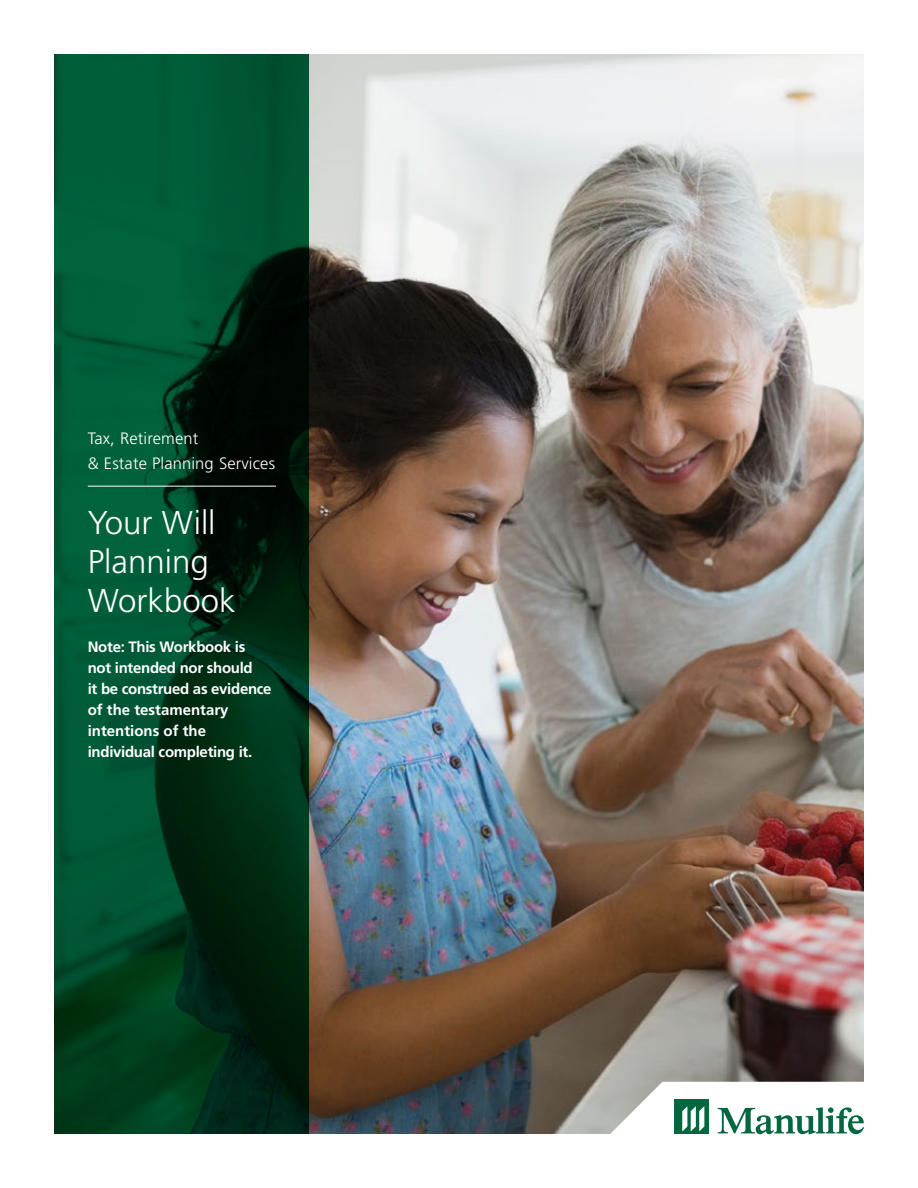
<style>
.page{position:relative;width:918px;height:1188px;background:#fff}
.page>*{position:absolute;margin:0;border:0;box-sizing:border-box;transform-origin:0 0}
.Head_-_Main_22{font:300 33px/39px "Frutiger LT Pro";color:#fff}
.TREPS_header{font:300 16.5px "Frutiger LT Pro";letter-spacing:.01em;color:#fff}
.Text_Bold{font:700 15px/21px "Frutiger LT Pro";letter-spacing:-.02em;color:#fff}
</style>
<div class="page">
<img style="left:309px;top:54px;width:555px;height:1080px">
<svg style="left:54px;top:54px;width:255px;height:1080px;background:#004225"></svg>
<hr style="left:88px;top:486px;width:188px;height:1px;background:#fff">
<svg style="left:557px;top:1082px;width:307px;height:53px"></svg>
<p class="TREPS_header" style="left:88px;top:428px;width:112px">Tax, Retirement</p>
<p class="TREPS_header" style="left:88px;top:454px;width:189px">&amp; Estate Planning Services</p>
<h1 class="Head_-_Main_22" style="left:88px;top:503px;width:149px">Your Will<br>Planning<br>Workbook</h1>
<p class="Text_Bold" style="left:88px;top:636px;width:185px">Note: This Workbook is not intended nor should<br>it be construed as evidence of the testamentary intentions of the individual completing it.</p>
</div>
